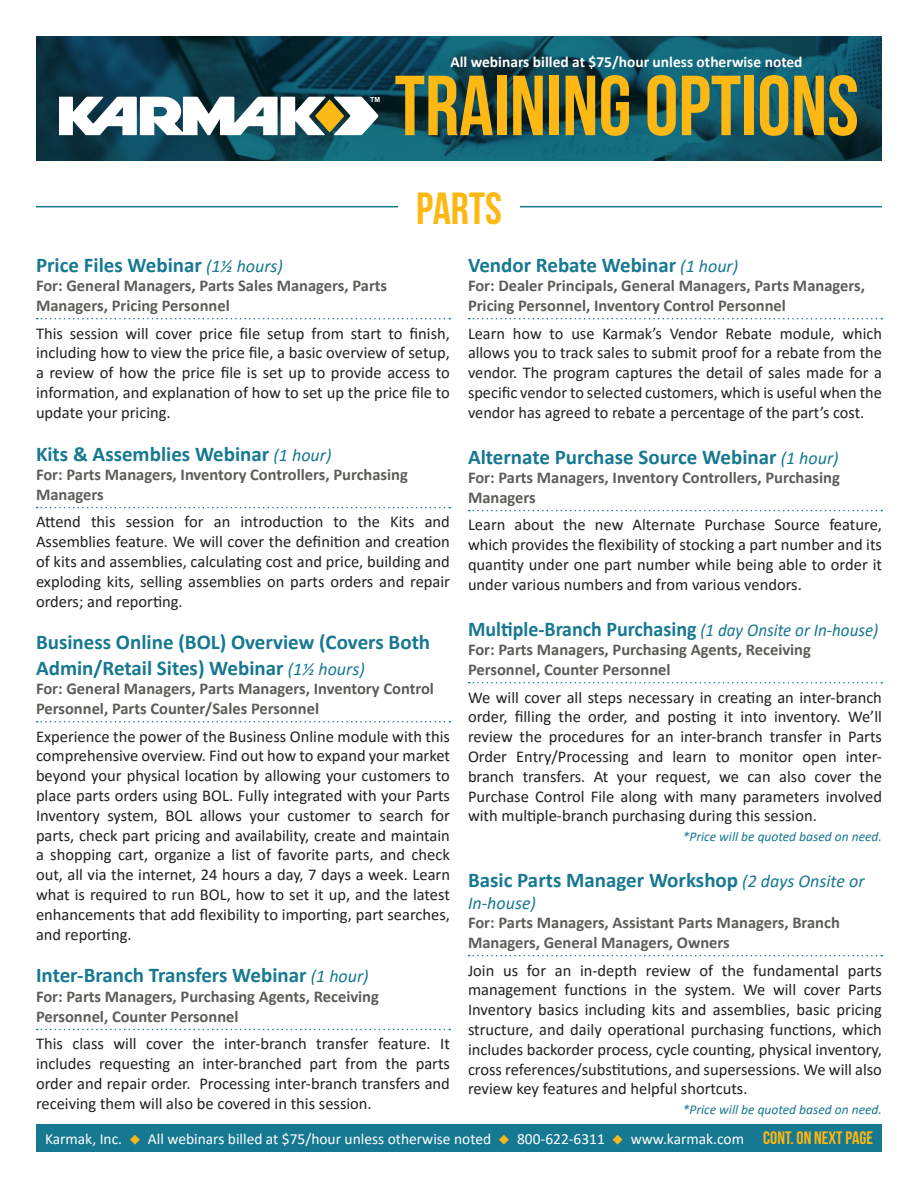
<style>
.page{position:relative;width:918px;height:1188px;background:#fff}
.page>*{position:absolute;margin:0;border:0;box-sizing:border-box;transform-origin:0 0}
.t1{font:700 84.9px "Bebas Neue";color:#fdb813}
.t2{font:700 45px "Bebas Neue";color:#fdb813}
.t3{font:700 21px/25.2px "Calibri";color:#167891}
.t4{font:700 21px "Calibri";color:#167891;scale:.95 1}
.t5{font:700 18px "Bebas Neue";color:#fdb813}
.t6{font:italic 18px "Calibri";color:#167891}
.t7{font:16.5px/19.8px "Calibri";color:#231f20;text-align:justify}
.t8{font:700 16.5px/19.8px "Calibri";color:#5c5c59}
.t9{font:15.45px "Calibri";color:#fff}
.t10{font:700 15.45px "Calibri";color:#fff}
.t11{font:italic 13.5px "Calibri";color:#167891}
.t12{font:700 6.9px "Arial";color:#fff}
.s1{font-weight:400;font-style:italic;font-size:18px}
.s2{color:#fcb814}
</style>
<div class="page">
<svg style="left:37px;top:507px;width:413px;height:1px"></svg>
<svg style="left:469px;top:510px;width:413px;height:1px"></svg>
<svg style="left:37px;top:721px;width:413px;height:1px"></svg>
<img style="left:36px;top:36px;width:846px;height:124px">
<svg style="left:59px;top:97px;width:320px;height:38px"></svg>
<svg style="left:37px;top:318px;width:413px;height:1px"></svg>
<svg style="left:469px;top:318px;width:413px;height:1px"></svg>
<hr style="left:520px;top:206px;width:362px;height:1px;background:#167891">
<hr style="left:36px;top:206px;width:362px;height:1px;background:#167891">
<svg style="left:37px;top:1029px;width:413px;height:1px"></svg>
<svg style="left:469px;top:682px;width:413px;height:1px"></svg>
<svg style="left:469px;top:955px;width:413px;height:1px"></svg>
<div style="left:36px;top:1125px;width:846px;height:27px;background:#167891"></div>
<p class="t12" style="left:370px;top:94px;width:12px">TM</p>
<p class="t10" style="left:450px;top:51px;width:354px">All webinars billed at $75/hour unless otherwise noted</p>
<p class="t1" style="left:395px;top:59px;width:466px">TRAINING OPTIONS</p>
<p class="t2" style="left:416px;top:183px;width:87px">PARTS</p>
<p class="t3" style="left:36px;top:251px;width:249px">Price Files Webinar <span class="s1">(1½ hours)</span></p>
<p class="t8" style="left:36px;top:275px;width:353px">For: General Managers, Parts Sales Managers, Parts<br>Managers, Pricing Personnel</p>
<p class="t7" style="left:36px;top:323px;width:415px">This session will cover price file setup from start to finish, including how to view the price file, a basic overview of setup, a review of how the price file is set up to provide access to information, and explanation of how to set up the price file to update your pricing.</p>
<p class="t3" style="left:36px;top:440px;width:297px">Kits &amp; Assemblies Webinar <span class="s1">(1 hour)</span></p>
<p class="t8" style="left:36px;top:464px;width:373px">For: Parts Managers, Inventory Controllers, Purchasing<br>Managers</p>
<p class="t7" style="left:36px;top:512px;width:415px">Attend this session for an introduction to the Kits and Assemblies feature. We will cover the definition and creation of kits and assemblies, calculating cost and price, building and exploding kits, selling assemblies on parts orders and repair orders; and reporting.</p>
<p class="t3" style="left:468px;top:251px;width:272px">Vendor Rebate Webinar <span class="s1">(1 hour)</span></p>
<p class="t8" style="left:468px;top:275px;width:399px">For: Dealer Principals, General Managers, Parts Managers,<br>Pricing Personnel, Inventory Control Personnel</p>
<p class="t7" style="left:468px;top:323px;width:415px">Learn how to use Karmak’s Vendor Rebate module, which allows you to track sales to submit proof for a rebate from the vendor. The program captures the detail of sales made for a specific vendor to selected customers, which is useful when the vendor has agreed to rebate a percentage of the part’s cost.</p>
<p class="t3" style="left:468px;top:443px;width:372px">Alternate Purchase Source Webinar <span class="s1">(1 hour)</span></p>
<p class="t8" style="left:468px;top:467px;width:373px">For: Parts Managers, Inventory Controllers, Purchasing<br>Managers</p>
<p class="t7" style="left:468px;top:515px;width:416px">Learn about the new Alternate Purchase Source feature, which provides the flexibility of stocking a part number and its quantity under one part number while being able to order it under various numbers and from various vendors.</p>
<p class="t4" style="left:468px;top:614px;width:434px">Multiple-Branch Purchasing <span class="s1">(1 day Onsite or In-house)</span></p>
<p class="t8" style="left:468px;top:639px;width:344px">For: Parts Managers, Purchasing Agents, Receiving<br>Personnel, Counter Personnel</p>
<p class="t7" style="left:468px;top:687px;width:416px">We will cover all steps necessary in creating an inter-branch order, filling the order, and posting it into inventory. We’ll review the procedures for an inter-branch transfer in Parts Order Entry/Processing and learn to monitor open inter&shy;branch transfers. At your request, we can also cover the Purchase Control File along with many parameters involved with multiple-branch purchasing during this session.</p>
<p class="t11" style="left:683px;top:827px;width:201px">*Price will be quoted based on need.</p>
<p class="t3" style="left:468px;top:867px;width:398px">Basic Parts Manager Workshop <span class="s1">(2 days Onsite or</span></p>
<p class="t6" style="left:468px;top:890px;width:70px">In-house)</p>
<p class="t8" style="left:468px;top:912px;width:373px">For: Parts Managers, Assistant Parts Managers, Branch<br>Managers, General Managers, Owners</p>
<p class="t7" style="left:468px;top:960px;width:416px">Join us for an in-depth review of the fundamental parts management functions in the system. We will cover Parts Inventory basics including kits and assemblies, basic pricing structure, and daily operational purchasing functions, which includes backorder process, cycle counting, physical inventory, cross references/substitutions, and supersessions. We will also review key features and helpful shortcuts.</p>
<p class="t11" style="left:683px;top:1100px;width:201px">*Price will be quoted based on need.</p>
<p class="t9" style="left:45px;top:1128px;width:701px">Karmak, Inc. <span class="s2">◆</span> All webinars billed at $75/hour unless otherwise noted <span class="s2">◆</span> 800-622-6311 <span class="s2">◆</span> www.karmak.com</p>
<p class="t5" style="left:763px;top:1128px;width:111px">CONT. ON NEXT PAGE</p>
<p class="t3" style="left:36px;top:629px;width:396px">Business Online (BOL) Overview (Covers Both<br>Admin/Retail Sites) Webinar <span class="s1">(1½ hours)</span></p>
<p class="t8" style="left:36px;top:678px;width:400px">For: General Managers, Parts Managers, Inventory Control<br>Personnel, Parts Counter/Sales Personnel</p>
<p class="t7" style="left:36px;top:726px;width:416px">Experience the power of the Business Online module with this comprehensive overview. Find out how to expand your market beyond your physical location by allowing your customers to place parts orders using BOL. Fully integrated with your Parts Inventory system, BOL allows your customer to search for parts, check part pricing and availability, create and maintain a shopping cart, organize a list of favorite parts, and check out, all via the internet, 24 hours a day, 7 days a week. Learn what is required to run BOL, how to set it up, and the latest enhancements that add flexibility to importing, part searches, and reporting.</p>
<p class="t3" style="left:36px;top:962px;width:334px">Inter-Branch Transfers Webinar <span class="s1">(1 hour)</span></p>
<p class="t8" style="left:36px;top:986px;width:344px">For: Parts Managers, Purchasing Agents, Receiving<br>Personnel, Counter Personnel</p>
<p class="t7" style="left:36px;top:1033px;width:416px">This class will cover the inter-branch transfer feature. It includes requesting an inter-branched part from the parts order and repair order. Processing inter-branch transfers and receiving them will also be covered in this session.</p>
</div>
